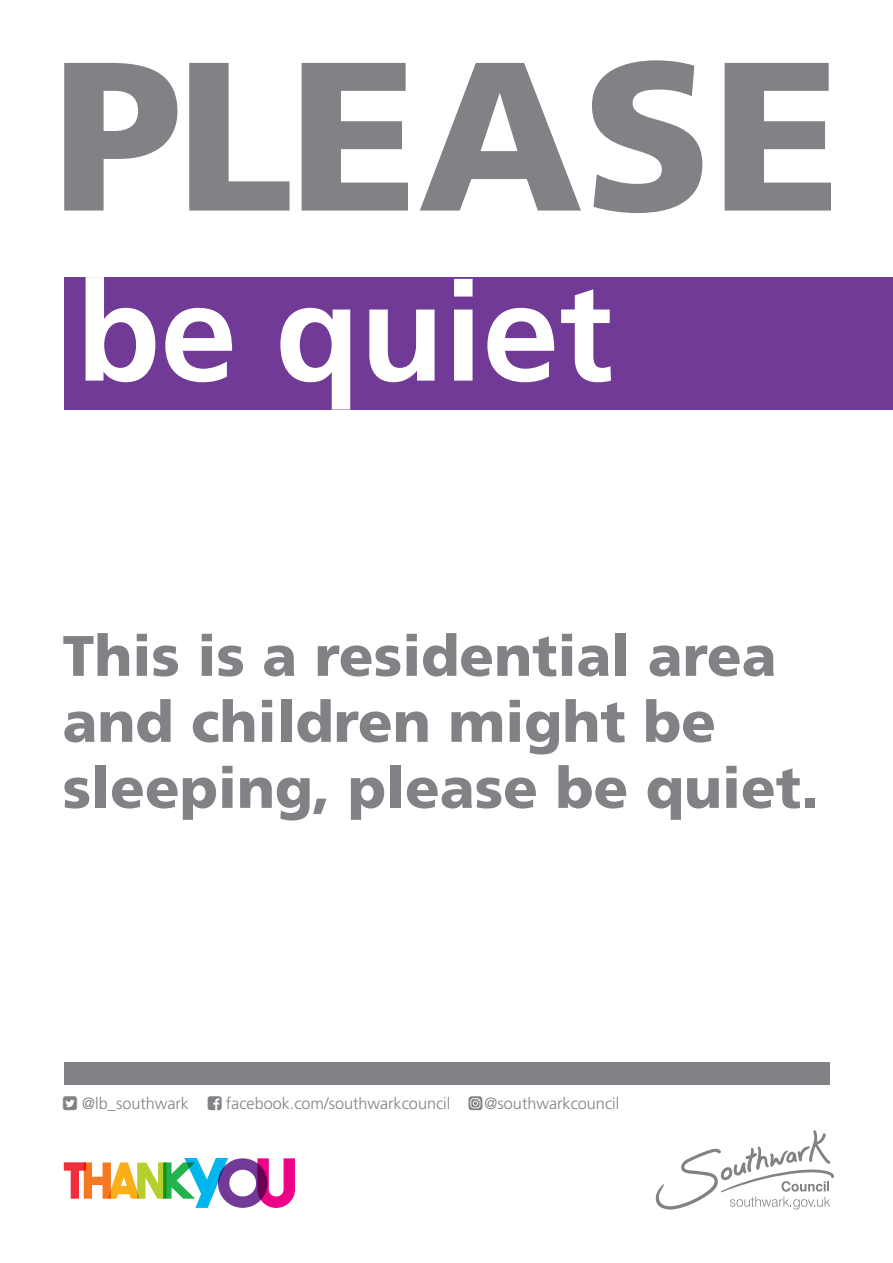
<style>
.page{position:relative;width:893px;height:1263px;background:#fff}
.page>*{position:absolute;margin:0;border:0;box-sizing:border-box;transform-origin:0 0}
.t1{font:900 211.5px "Frutiger";color:#808285}
.t2{font:700 138px "Frutiger";color:#fff}
.Fruitiger_Body{font:900 57px/66px "Frutiger";color:#808285}
.t3{font:300 16.2px "Frutiger";color:#808285}
</style>
<div class="page">
<svg style="left:656px;top:1130px;width:178px;height:79px"></svg>
<svg style="left:64px;top:1158px;width:231px;height:50px"></svg>
<div style="left:64px;top:1062px;width:766px;height:22px;background:#808285"></div>
<svg style="left:469px;top:1096px;width:13px;height:14px"></svg>
<svg style="left:470px;top:1098px;width:10px;height:10px"></svg>
<div style="left:64px;top:277px;width:829px;height:132px;background:#713a97"></div>
<h1 class="t1" style="left:53px;top:9px;width:790px">PLEASE</h1>
<p class="t2" style="left:76px;top:252px;width:538px">be quiet</p>
<p class="Fruitiger_Body" style="left:63px;top:622px;width:757px">This is a residential area and children might be sleeping, please be quiet.</p>
<p class="t3" style="left:82px;top:1095px;width:108px">@lb_southwark</p>
<p class="t3" style="left:226px;top:1095px;width:226px">facebook.com/southwarkcouncil</p>
<p class="t3" style="left:485px;top:1095px;width:136px">@southwarkcouncil</p>
</div>
